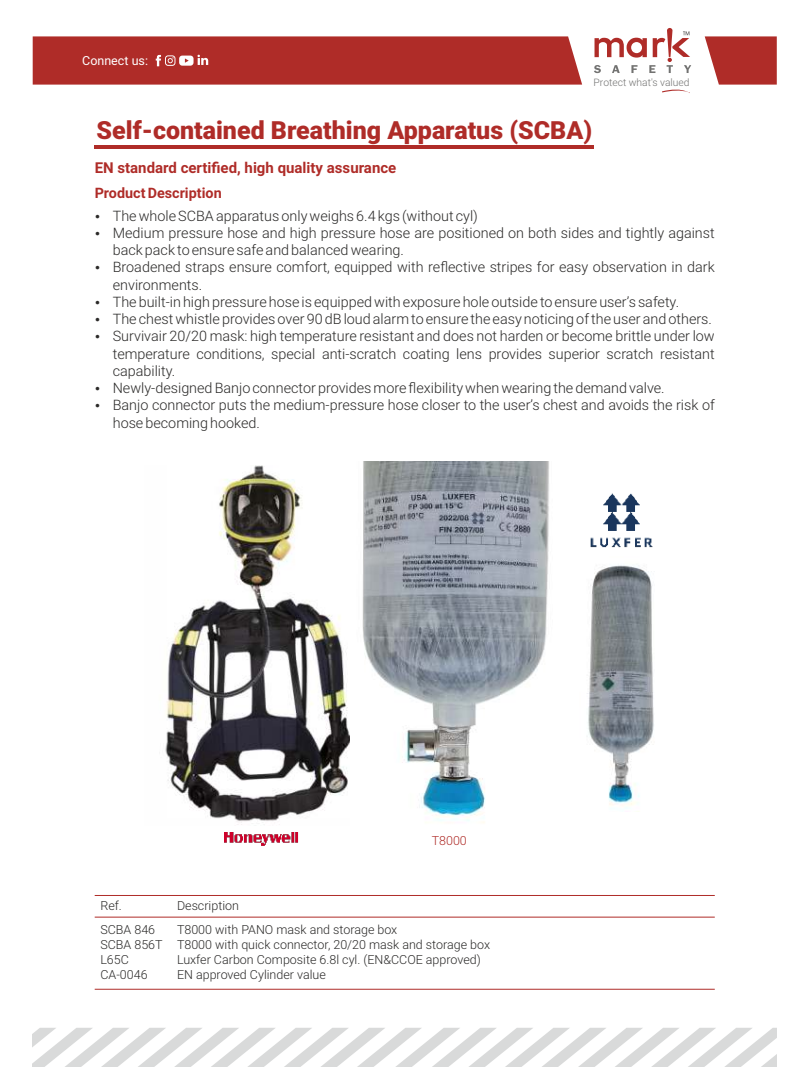
<style>
.page{position:relative;width:810px;height:1080px;background:#fff}
.page>*{position:absolute;margin:0;border:0;box-sizing:border-box;transform-origin:0 0}
.t1{font:900 25px "Roboto";color:#af2c28}
.t2{font:700 15px "Roboto";color:#af2c28}
.t3{font:300 14.38px/17.2px "Roboto";color:#2b2a29}
.t4{font:700 14.38px "Roboto";color:#af2c28}
.t5{font:300 12.5px "Roboto";color:#2b2a29}
.t6{font:12.5px "Roboto";color:#fefefe}
.t7{font:300 12.5px "Roboto";color:#af2c28}
.t8{font:300 10.25px "Roboto";color:#727271}
</style>
<div class="page">
<hr style="left:95px;top:145px;width:499px;height:4px;background:#af2c28">
<hr style="left:95px;top:895px;width:620px;height:1px;background:#af2c28">
<hr style="left:95px;top:917px;width:620px;height:1px;background:#af2c28">
<hr style="left:95px;top:989px;width:620px;height:1px;background:#af2c28">
<svg style="left:33px;top:1028px;width:744px;height:38px"></svg>
<svg style="left:662px;top:89px;width:28px;height:4px"></svg>
<svg style="left:594px;top:28px;width:97px;height:45px"></svg>
<svg style="left:705px;top:36px;width:72px;height:49px;background:#b74340"></svg>
<div style="left:33px;top:36px;width:549px;height:49px;background:#af2c28"></div>
<img style="left:587px;top:565px;width:67px;height:244px">
<img style="left:165px;top:465px;width:185px;height:360px">
<img style="left:362px;top:462px;width:187px;height:361px">
<img style="left:590px;top:493px;width:63px;height:55px">
<img style="left:224px;top:832px;width:74px;height:14px">
<p class="t6" style="left:82px;top:56px;width:67px">Connect us:</p>
<p class="t8" style="left:594px;top:78px;width:97px">Protect what's valued</p>
<h1 class="t1" style="left:97px;top:120px;width:497px">Self-contained Breathing Apparatus (SCBA)</h1>
<p class="t2" style="left:95px;top:161px;width:303px">EN standard certified, high quality assurance</p>
<p class="t4" style="left:95px;top:187px;width:129px">Product Description</p>
<p class="t3" style="left:113px;top:208px;width:367px">The whole SCBA apparatus only weighs 6.4 kgs (without cyl)</p>
<p class="t3" style="left:113px;top:226px;width:603px">Medium pressure hose and high pressure hose are positioned on both sides and tightly against back pack to ensure safe and balanced wearing.</p>
<p class="t3" style="left:113px;top:260px;width:604px">Broadened straps ensure comfort, equipped with reflective stripes for easy observation in dark environments.</p>
<p class="t3" style="left:113px;top:295px;width:568px">The built-in high pressure hose is equipped with exposure hole outside to ensure user’s safety.</p>
<p class="t3" style="left:113px;top:312px;width:601px">The chest whistle provides over 90 dB loud alarm to ensure the easy noticing of the user and others.</p>
<p class="t3" style="left:113px;top:329px;width:603px;text-align:justify">Survivair 20/20 mask: high temperature resistant and does not harden or become brittle under low temperature conditions, special anti-scratch coating lens provides superior scratch resistant capability.</p>
<p class="t3" style="left:113px;top:381px;width:604px">Newly-designed Banjo connector provides more flexibility when wearing the demand valve.<br>Banjo connector puts the medium-pressure hose closer to the user’s chest and avoids the risk of hose becoming hooked.</p>
<p class="t5" style="left:100px;top:901px;width:23px">Ref.</p>
<p class="t5" style="left:177px;top:901px;width:64px">Description</p>
<p class="t5" style="left:100px;top:925px;width:56px">SCBA 846</p>
<p class="t5" style="left:177px;top:925px;width:222px">T8000 with PANO mask and storage box</p>
<p class="t7" style="left:432px;top:836px;width:37px">T8000</p>
<p class="t5" style="left:100px;top:940px;width:391px">SCBA 856T T8000 with quick connector, 20/20 mask and storage box</p>
<p class="t5" style="left:100px;top:955px;width:30px">L65C</p>
<p class="t5" style="left:177px;top:955px;width:305px">Luxfer Carbon Composite 6.8l cyl. (EN&amp;CCOE approved)</p>
<p class="t5" style="left:100px;top:970px;width:49px">CA-0046</p>
<p class="t5" style="left:177px;top:970px;width:150px">EN approved Cylinder value</p>
</div>
